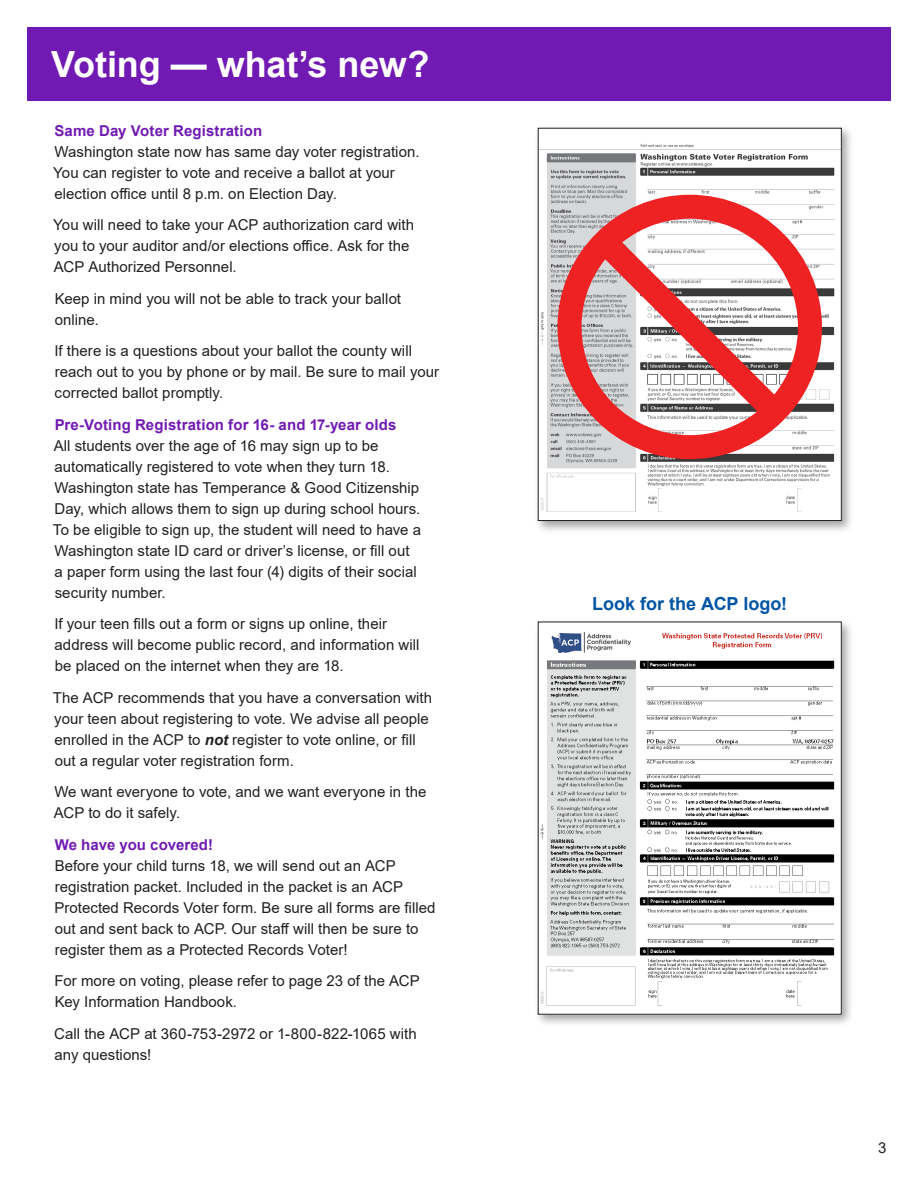
<style>
.page{position:relative;width:918px;height:1188px;background:#fff}
.page>*{position:absolute;margin:0;border:0;box-sizing:border-box;transform-origin:0 0}
.t1{font:700 36px "Arial";letter-spacing:-.005em;color:#fff}
.t2{font:700 18px "Arial";color:#0054a6}
.t3{font:15px/21px "Arial";color:#231f20}
.s1{font-weight:700;color:#701ab3}
.s2{font-weight:700;font-style:italic}
</style>
<div class="page">
<div style="left:27px;top:27px;width:864px;height:73px;background:#701ab3"></div>
<div style="left:535px;top:618px;width:319px;height:410px;background:#231f20;opacity:.4"></div>
<img style="left:540px;top:624px;width:299px;height:388px">
<div style="left:535px;top:125px;width:320px;height:409px;background:#231f20;opacity:.4"></div>
<img style="left:540px;top:130px;width:300px;height:389px">
<div style="left:538px;top:128px;width:304px;height:393px;border:1px solid #231f20"></div>
<svg style="left:546px;top:183px;width:288px;height:288px"></svg>
<svg style="left:570px;top:207px;width:240px;height:240px"></svg>
<p class="t1" style="left:51px;top:39px;width:380px">Voting — what’s new?</p>
<p class="t3" style="left:53px;top:120px;width:368px"><span class="s1">Same Day Voter Registration<br></span>Washington state now has same day voter registration.<br>You can register to vote and receive a ballot at your election office until 8 p.m. on Election Day.</p>
<p class="t3" style="left:53px;top:214px;width:363px">You will need to take your ACP authorization card with you to your auditor and/or elections office. Ask for the<br>ACP Authorized Personnel.</p>
<p class="t3" style="left:55px;top:288px;width:348px">Keep in mind you will not be able to track your ballot online.</p>
<p class="t3" style="left:54px;top:340px;width:386px">If there is a questions about your ballot the county will reach out to you by phone or by mail. Be sure to mail your corrected ballot promptly.</p>
<p class="t3" style="left:53px;top:414px;width:370px"><span class="s1">Pre-Voting Registration for 16- and 17-year olds<br></span>All students over the age of 16 may sign up to be automatically registered to vote when they turn 18.<br>Washington state has Temperance &amp; Good Citizenship Day, which allows them to sign up during school hours.<br>To be eligible to sign up, the student will need to have a Washington state ID card or driver’s license, or fill out<br>a paper form using the last four (4) digits of their social security number.</p>
<p class="t3" style="left:54px;top:613px;width:367px">If your teen fills out a form or signs up online, their address will become public record, and information will be placed on the internet when they are 18.</p>
<p class="t3" style="left:53px;top:687px;width:381px">The ACP recommends that you have a conversation with your teen about registering to vote. We advise all people enrolled in the ACP to <span class="s2">not</span> register to vote online, or fill out a regular voter registration form.</p>
<p class="t3" style="left:54px;top:781px;width:374px">We want everyone to vote, and we want everyone in the<br>ACP to do it safely.</p>
<p class="t3" style="left:55px;top:834px;width:383px"><span class="s1">We have you covered!<br></span>Before your child turns 18, we will send out an ACP registration packet. Included in the packet is an ACP Protected Records Voter form. Be sure all forms are filled out and sent back to ACP. Our staff will then be sure to register them as a Protected Records Voter!</p>
<p class="t3" style="left:55px;top:970px;width:367px">For more on voting, please refer to page 23 of the ACP<br>Key Information Handbook.</p>
<p class="t3" style="left:54px;top:1023px;width:364px">Call the ACP at 360-753-2972 or 1-800-822-1065 with any questions!</p>
<p class="t2" style="left:592px;top:591px;width:197px">Look for the ACP logo!</p>
<p class="t3" style="left:878px;top:1138px;width:10px">3</p>
</div>
